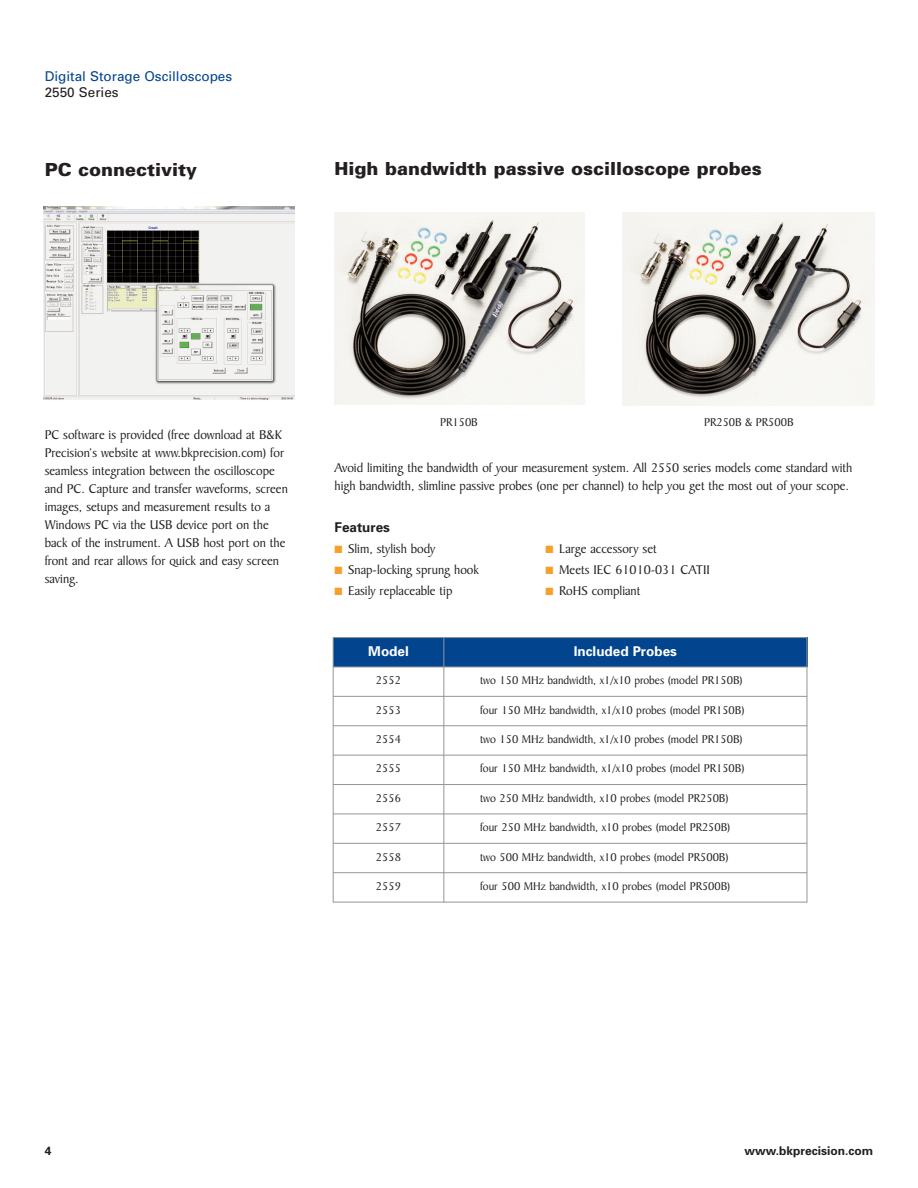
<style>
.page{position:relative;width:918px;height:1188px;background:#fff}
.page>*{position:absolute;margin:0;border:0;box-sizing:border-box;transform-origin:0 0}
.t1{font:900 18px "Univers";color:#231f20}
.t2{font:13.5px/18px "Baker Signet BT";color:#231f20}
.t3{font:13.5px "Univers";color:#02448d}
.t4{font:700 13.5px "Univers";color:#fff}
.t5{font:13.5px "Univers";color:#231f20}
.t6{font:700 13.5px "Univers";color:#231f20}
.t7{font:12px "Baker Signet BT";color:#231f20}
.t8{font:700 12px "Univers";color:#231f20}
.s1{color:#f89f29}
</style>
<div class="page">
<img style="left:623px;top:213px;width:252px;height:193px">
<img style="left:335px;top:213px;width:249px;height:191px">
<img style="left:44px;top:206px;width:251px;height:193px">
<div style="left:333px;top:637px;width:111px;height:30px;background:#02448d"></div>
<div style="left:444px;top:637px;width:363px;height:30px;background:#02448d"></div>
<hr style="left:333px;top:637px;width:1px;height:265px;background:#939598">
<hr style="left:444px;top:637px;width:1px;height:265px;background:#939598">
<hr style="left:807px;top:637px;width:1px;height:265px;background:#939598">
<hr style="left:333px;top:637px;width:474px;height:1px;background:#939598">
<hr style="left:333px;top:667px;width:474px;height:1px;background:#939598">
<hr style="left:333px;top:696px;width:474px;height:1px;background:#939598">
<hr style="left:333px;top:725px;width:474px;height:1px;background:#939598">
<hr style="left:333px;top:755px;width:474px;height:1px;background:#939598">
<hr style="left:333px;top:784px;width:474px;height:1px;background:#939598">
<hr style="left:333px;top:814px;width:474px;height:1px;background:#939598">
<hr style="left:333px;top:843px;width:474px;height:1px;background:#939598">
<hr style="left:333px;top:872px;width:474px;height:1px;background:#939598">
<hr style="left:333px;top:902px;width:474px;height:1px;background:#939598">
<p class="t3" style="left:45px;top:71px;width:189px">Digital Storage Oscilloscopes</p>
<p class="t5" style="left:45px;top:87px;width:75px">2550 Series</p>
<h1 class="t1" style="left:45px;top:163px;width:154px">PC connectivity</h1>
<h1 class="t1" style="left:334px;top:162px;width:429px">High bandwidth passive oscilloscope probes</h1>
<p class="t2" style="left:45px;top:427px;width:245px">PC software is provided (free download at B&amp;K Precision’s website at www.bkprecision.com) for seamless integration between the oscilloscope and PC. Capture and transfer waveforms, screen images, setups and measurement results to a Windows PC via the USB device port on the back of the instrument. A USB host port on the front and rear allows for quick and easy screen saving.</p>
<p class="t7" style="left:440px;top:418px;width:39px">PR150B</p>
<p class="t7" style="left:704px;top:418px;width:91px">PR250B &amp; PR500B</p>
<p class="t2" style="left:334px;top:460px;width:519px">Avoid limiting the bandwidth of your measurement system. All 2550 series models come standard with high bandwidth, slimline passive probes (one per channel) to help you get the most out of your scope.</p>
<p class="t6" style="left:334px;top:522px;width:57px">Features</p>
<p class="t2" style="left:334px;top:541px;width:102px"><span class="s1">■</span> Slim, stylish body</p>
<p class="t2" style="left:334px;top:562px;width:146px"><span class="s1">■</span> Snap-locking sprung hook</p>
<p class="t2" style="left:334px;top:583px;width:119px"><span class="s1">■</span> Easily replaceable tip</p>
<p class="t2" style="left:546px;top:541px;width:113px"><span class="s1">■</span> Large accessory set</p>
<p class="t2" style="left:546px;top:562px;width:166px"><span class="s1">■</span> Meets IEC 61010-031 CATII</p>
<p class="t2" style="left:546px;top:583px;width:96px"><span class="s1">■</span> RoHS compliant</p>
<p class="t4" style="left:368px;top:646px;width:42px">Model</p>
<p class="t4" style="left:574px;top:646px;width:105px">Included Probes</p>
<p class="t7" style="left:376px;top:676px;width:27px">2552</p>
<p class="t7" style="left:480px;top:676px;width:264px">two 150 MHz bandwidth, x1/x10 probes (model PR150B)</p>
<p class="t7" style="left:376px;top:705px;width:27px">2553</p>
<p class="t7" style="left:480px;top:705px;width:266px">four 150 MHz bandwidth, x1/x10 probes (model PR150B)</p>
<p class="t7" style="left:376px;top:735px;width:27px">2554</p>
<p class="t7" style="left:480px;top:735px;width:264px">two 150 MHz bandwidth, x1/x10 probes (model PR150B)</p>
<p class="t7" style="left:376px;top:764px;width:27px">2555</p>
<p class="t7" style="left:480px;top:764px;width:266px">four 150 MHz bandwidth, x1/x10 probes (model PR150B)</p>
<p class="t7" style="left:376px;top:793px;width:27px">2556</p>
<p class="t7" style="left:480px;top:793px;width:250px">two 250 MHz bandwidth, x10 probes (model PR250B)</p>
<p class="t7" style="left:376px;top:823px;width:27px">2557</p>
<p class="t7" style="left:480px;top:823px;width:252px">four 250 MHz bandwidth, x10 probes (model PR250B)</p>
<p class="t7" style="left:376px;top:852px;width:27px">2558</p>
<p class="t7" style="left:480px;top:852px;width:250px">two 500 MHz bandwidth, x10 probes (model PR500B)</p>
<p class="t7" style="left:376px;top:882px;width:27px">2559</p>
<p class="t7" style="left:480px;top:882px;width:252px">four 500 MHz bandwidth, x10 probes (model PR500B)</p>
<p class="t8" style="left:45px;top:1146px;width:8px">4</p>
<p class="t8" style="left:745px;top:1146px;width:130px">www.bkprecision.com</p>
</div>
